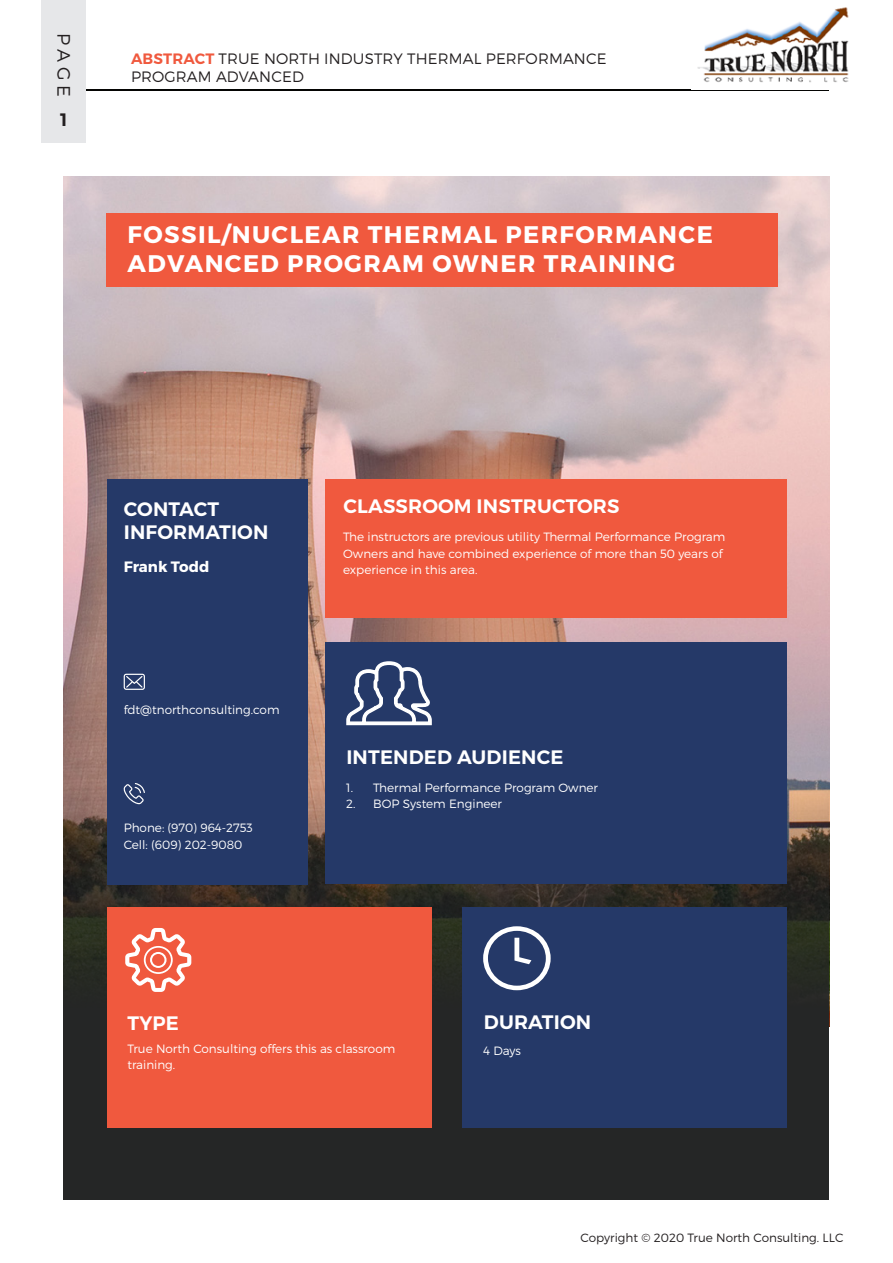
<style>
.page{position:relative;width:893px;height:1263px;background:#fff}
.page>*{position:absolute;margin:0;border:0;box-sizing:border-box;transform-origin:0 0}
.Subtitle{font:700 24px "Montserrat";letter-spacing:.06em;color:#fff}
.Headline_title{font:600 19.5px "Montserrat";letter-spacing:.01em;color:#fff}
.t1{font:300 18px "Montserrat";color:#231f20}
.t2{font:600 18px "Montserrat";color:#231f20}
.t3{font:300 15px/18px "Montserrat";letter-spacing:.01em;color:#231f20}
.Normal_pra{font:700 15px "Montserrat";color:#fff}
.Normal_pra-2{font:300 12px/16.5px "Montserrat";color:#fff}
.t4{font:300 12px "Montserrat";color:#231f20}
.s1{font-weight:600;color:#f0593e}
</style>
<div class="page">
<hr style="left:64px;top:89px;width:765px;height:1px;background:#040503">
<div style="left:42px;top:0;width:44px;height:143px;background:#e6e7e9"></div>
<img style="left:697px;top:7px;width:152px;height:76px">
<img style="left:64px;top:176px;width:765px;height:580px">
<svg style="left:64px;top:756px;width:765px;height:443px;background:#302e2a"></svg>
<div style="left:107px;top:213px;width:671px;height:74px;background:#f0593e"></div>
<div style="left:462px;top:907px;width:325px;height:220px;background:#253968"></div>
<svg style="left:483px;top:926px;width:68px;height:64px"></svg>
<div style="left:107px;top:907px;width:325px;height:220px;background:#f0593e"></div>
<svg style="left:125px;top:928px;width:66px;height:64px"></svg>
<div style="left:107px;top:479px;width:201px;height:406px;background:#253968"></div>
<svg style="left:124px;top:783px;width:21px;height:21px"></svg>
<svg style="left:124px;top:674px;width:21px;height:16px"></svg>
<div style="left:325px;top:479px;width:462px;height:138px;background:#f0593e"></div>
<div style="left:325px;top:642px;width:462px;height:242px;background:#253968"></div>
<svg style="left:345px;top:617px;width:88px;height:109px"></svg>
<h3 class="t1" style="left:75px;top:33px;width:65px;rotate:90deg">PAGE</h3>
<h3 class="t2" style="left:60px;top:108px;width:9px">1</h3>
<p class="t3" style="left:131px;top:49px;width:477px"><span class="s1">ABSTRACT</span> TRUE NORTH INDUSTRY THERMAL PERFORMANCE<br>PROGRAM ADVANCED</p>
<p class="Subtitle" style="left:128px;top:220px;width:587px">FOSSIL/NUCLEAR THERMAL PERFORMANCE</p>
<p class="Subtitle" style="left:128px;top:248px;width:549px">ADVANCED PROGRAM OWNER TRAINING</p>
<p class="Headline_title" style="left:124px;top:497px;width:97px">CONTACT</p>
<p class="Headline_title" style="left:124px;top:520px;width:146px">INFORMATION</p>
<p class="Normal_pra" style="left:124px;top:558px;width:87px">Frank Todd</p>
<p class="Normal_pra-2" style="left:124px;top:702px;width:157px">fdt@tnorthconsulting.com</p>
<p class="Normal_pra-2" style="left:124px;top:820px;width:131px">Phone: (970) 964-2753</p>
<p class="Normal_pra-2" style="left:124px;top:836px;width:120px">Cell: (609) 202-9080</p>
<p class="Headline_title" style="left:343px;top:494px;width:278px">CLASSROOM INSTRUCTORS</p>
<p class="Normal_pra-2" style="left:343px;top:528px;width:384px">The instructors are previous utility Thermal Performance Program<br>Owners and have combined experience of more than 50 years of experience in this area.</p>
<p class="Headline_title" style="left:346px;top:745px;width:219px">INTENDED AUDIENCE</p>
<p class="Normal_pra-2" style="left:346px;top:779px;width:253px">1. Thermal Performance Program Owner</p>
<p class="Normal_pra-2" style="left:346px;top:795px;width:157px">2. BOP System Engineer</p>
<p class="Headline_title" style="left:127px;top:1011px;width:53px">TYPE</p>
<p class="Headline_title" style="left:484px;top:1010px;width:109px">DURATION</p>
<p class="Normal_pra-2" style="left:127px;top:1040px;width:269px">True North Consulting offers this as classroom training.</p>
<p class="Normal_pra-2" style="left:483px;top:1042px;width:39px">4 Days</p>
<p class="t4" style="left:581px;top:1231px;width:264px">Copyright © 2020 True North Consulting. LLC</p>
</div>
